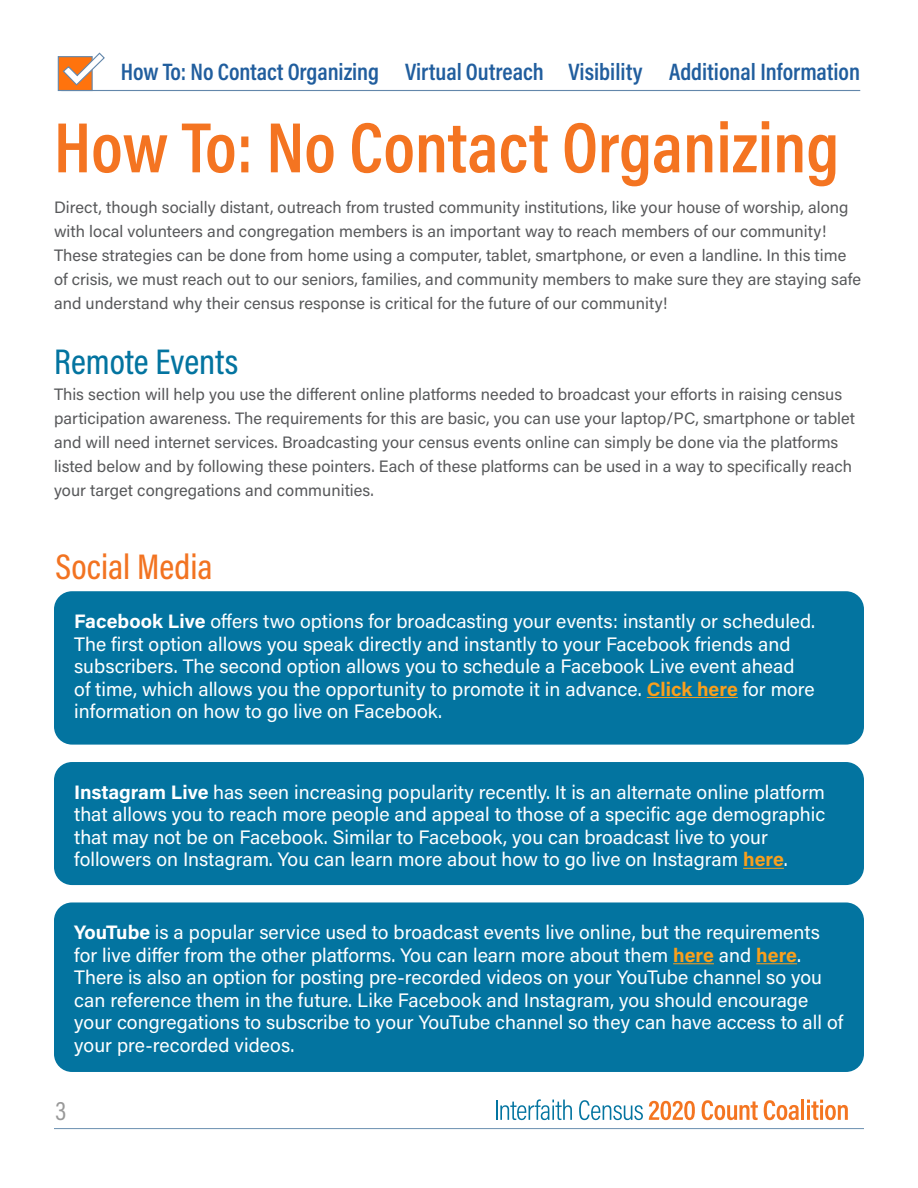
<style>
.page{position:relative;width:918px;height:1188px;background:#fff}
.page>*{position:absolute;margin:0;border:0;box-sizing:border-box;transform-origin:0 0}
.t1{font:72px "Acumin Variable Concept";letter-spacing:-.085em;color:#f47421}
.t2{font:36px "Acumin Variable Concept";letter-spacing:-.095em;color:#0374a0}
.t3{font:36px "Acumin Variable Concept";letter-spacing:-.085em;color:#f27321}
.t4{font:27px "Acumin Variable Concept";color:#999}
.t5{font:24px "Acumin Variable Concept";letter-spacing:-.07em;color:#215e9e}
.t6{font:19.5px/22.5px "Acumin Variable Concept";letter-spacing:.02em;color:#fff}
.t7{font:16.5px/24px "Acumin Variable Concept";letter-spacing:.02em;color:#58595b}
.s1{color:#f99f1c}
</style>
<div class="page">
<hr style="left:61px;top:90px;width:799px;height:1px;background:#6387ab">
<div style="left:58px;top:56px;width:35px;height:35px;background:#ff730d;border:1px solid #6387ab"></div>
<svg style="left:62px;top:52px;width:43px;height:34px"></svg>
<svg style="left:496px;top:1099px;width:76px;height:21px"></svg>
<svg style="left:579px;top:1100px;width:64px;height:20px"></svg>
<svg style="left:649px;top:1101px;width:46px;height:19px"></svg>
<svg style="left:702px;top:1100px;width:56px;height:20px"></svg>
<svg style="left:764px;top:1100px;width:35px;height:20px"></svg>
<hr style="left:801px;top:1100px;width:3px;height:20px;background:#f47521">
<svg style="left:807px;top:1100px;width:41px;height:20px"></svg>
<hr style="left:54px;top:1128px;width:810px;height:1px;background:#6b8fb0">
<div style="left:54px;top:591px;width:810px;height:154px;background:#0374a0;border-radius:18px"></div>
<hr style="left:647px;top:697px;width:91px;height:1px;background:#f99f1c">
<div style="left:54px;top:762px;width:810px;height:123px;background:#0374a0;border-radius:18px"></div>
<hr style="left:743px;top:868px;width:41px;height:1px;background:#f99f1c">
<div style="left:54px;top:902px;width:810px;height:170px;background:#0374a0;border-radius:18px"></div>
<hr style="left:673px;top:963px;width:41px;height:1px;background:#f99f1c">
<hr style="left:756px;top:963px;width:41px;height:1px;background:#f99f1c">
<p class="t5" style="left:121px;top:55px;width:743px">How To: No Contact Organizing Virtual Outreach Visibility Additional Information</p>
<h1 class="t1" style="left:54px;top:98px;width:793px">How To: No Contact Organizing</h1>
<p class="t7" style="left:54px;top:194px;width:808px">Direct, though socially distant, outreach from trusted community institutions, like your house of worship, along with local volunteers and congregation members is an important way to reach members of our community!<br>These strategies can be done from home using a computer, tablet, smartphone, or even a landline. In this time of crisis, we must reach out to our seniors, families, and community members to make sure they are staying safe and understand why their census response is critical for the future of our community!</p>
<h2 class="t2" style="left:54px;top:337px;width:188px">Remote Events</h2>
<p class="t7" style="left:54px;top:382px;width:802px">This section will help you use the different online platforms needed to broadcast your efforts in raising census participation awareness. The requirements for this are basic, you can use your laptop/PC, smartphone or tablet and will need internet services. Broadcasting your census events online can simply be done via the platforms listed below and by following these pointers. Each of these platforms can be used in a way to specifically reach your target congregations and communities.</p>
<h2 class="t3" style="left:56px;top:542px;width:162px">Social Media</h2>
<p class="t6" style="left:74px;top:609px;width:742px">Facebook Live offers two options for broadcasting your events: instantly or scheduled.<br>The first option allows you speak directly and instantly to your Facebook friends and subscribers. The second option allows you to schedule a Facebook Live event ahead of time, which allows you the opportunity to promote it in advance. <span class="s1">Click here</span> for more information on how to go live on Facebook.</p>
<p class="t6" style="left:74px;top:780px;width:752px">Instagram Live has seen increasing popularity recently. It is an alternate online platform that allows you to reach more people and appeal to those of a specific age demographic that may not be on Facebook. Similar to Facebook, you can broadcast live to your followers on Instagram. You can learn more about how to go live on Instagram <span class="s1">here</span>.</p>
<p class="t6" style="left:74px;top:921px;width:770px">YouTube is a popular service used to broadcast events live online, but the requirements for live differ from the other platforms. You can learn more about them <span class="s1">here</span> and <span class="s1">here</span>.<br>There is also an option for posting pre-recorded videos on your YouTube channel so you can reference them in the future. Like Facebook and Instagram, you should encourage your congregations to subscribe to your YouTube channel so they can have access to all of your pre-recorded videos.</p>
<h3 class="t4" style="left:56px;top:1092px;width:16px">3</h3>
</div>
